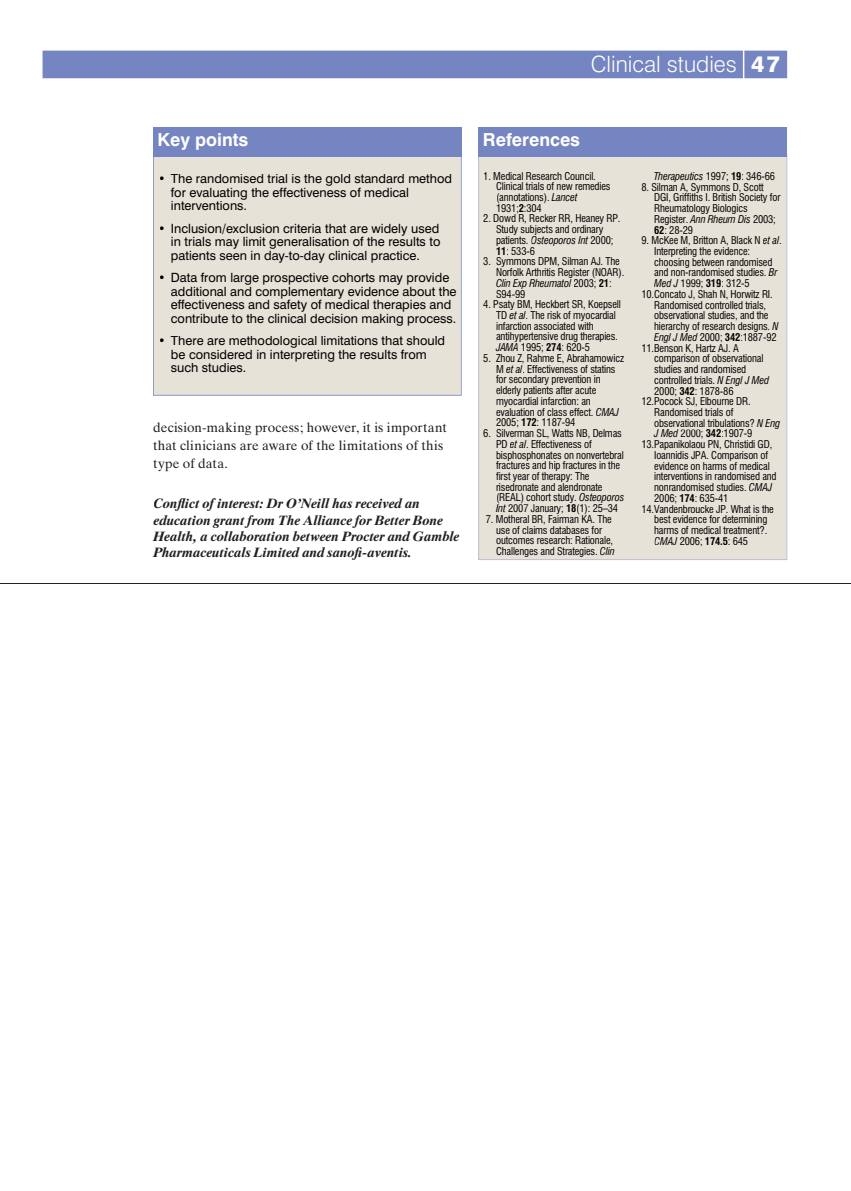
<style>
.page{position:relative;width:851px;height:1191px;background:#fff}
.page>*{position:absolute;margin:0;border:0;box-sizing:border-box;transform-origin:0 0}
.t1{font:300 22.5px "Swiss 721 BT";color:#fff}
.t2{font:700 18px "Swiss 721 BT";color:#fff}
.t3{font:italic 700 13.5px/16.2px "Times Ten";letter-spacing:-.015em;color:#231f20}
.t4{font:13.5px/18px "Times Ten";letter-spacing:.015em;color:#231f20}
.t5{font:12.75px/13.5px "Swiss 721 BT";color:#000}
.t6{font:condensed 10.5px/10.6px "Swiss 721 BT";letter-spacing:-.015em;color:#000}
.t7{font:italic condensed 10.5px "Swiss 721 BT";letter-spacing:-.015em;color:#000}
.s1{font-weight:800}
.s2{font-style:italic}
.s3{font-weight:700}
.s4{font-style:normal}
.s5{font-weight:700;font-style:normal}
</style>
<div class="page">
<div style="left:153px;top:157px;width:308px;height:238px;background:#e7e2d8"></div>
<div style="left:153px;top:128px;width:308px;height:29px;background:#7585c1"></div>
<hr style="left:0;top:582px;width:850px;height:1px;background:#231f20">
<div style="left:478px;top:157px;width:309px;height:403px;background:#e7e2d8"></div>
<div style="left:478px;top:128px;width:309px;height:29px;background:#7585c1"></div>
<div style="left:43px;top:51px;width:744px;height:27px;background:#7585c1"></div>
<h1 class="t1" style="left:590px;top:50px;width:191px">Clinical studies <span class="s1">47</span></h1>
<h2 class="t2" style="left:157px;top:129px;width:92px">Key points</h2>
<p class="t5" style="left:171px;top:172px;width:282px;text-indent:-13px">• The randomised trial is the gold standard method for evaluating the effectiveness of medical interventions.</p>
<p class="t5" style="left:171px;top:221px;width:271px;text-align:justify;text-indent:-13px">• Inclusion/exclusion criteria that are widely used in trials may limit generalisation of the results to patients seen in day-to-day clinical practice.</p>
<p class="t5" style="left:171px;top:271px;width:287px;text-indent:-13px">• Data from large prospective cohorts may provide additional and complementary evidence about the effectiveness and safety of medical therapies and contribute to the clinical decision making process.</p>
<p class="t5" style="left:171px;top:334px;width:276px;text-indent:-13px">• There are methodological limitations that should be considered in interpreting the results from such studies.</p>
<p class="t4" style="left:153px;top:418px;width:295px">decision-making process; however, it is important that clinicians are aware of the limitations of this type of data.</p>
<p class="t3" style="left:153px;top:495px;width:307px">Conflict of interest: Dr O’Neill has received an education grant from The Alliance for Better Bone Health, a collaboration between Procter and Gamble Pharmaceuticals Limited and sanofi-aventis.</p>
<h2 class="t2" style="left:483px;top:129px;width:99px">References</h2>
<p class="t6" style="left:496px;top:170px;width:116px;text-indent:-13px">1. Medical Research Council.<br>Clinical trials of new remedies (annotations). <span class="s2">Lancet<br></span>1931;<span class="s3">2</span>:304</p>
<p class="t6" style="left:496px;top:213px;width:126px;text-indent:-13px">2. Dowd R, Recker RR, Heaney RP.<br>Study subjects and ordinary patients. <span class="s2">Osteoporos Int</span> 2000;<br><span class="s3">11</span>: 533-6</p>
<p class="t6" style="left:496px;top:256px;width:130px;text-indent:-13px">3. Symmons DPM, Silman AJ. The<br>Norfolk Arthritis Register (NOAR).<br><span class="s2">Clin Exp Rheumatol</span> 2003; <span class="s3">21</span>:<br>S94-99</p>
<p class="t6" style="left:496px;top:299px;width:126px;text-indent:-13px">4. Psaty BM, Heckbert SR, Koepsell<br>TD <span class="s2">et al</span>. The risk of myocardial infarction associated with antihypertensive drug therapies.<br><span class="s2">JAMA</span> 1995; <span class="s3">274</span>: 620-5</p>
<p class="t6" style="left:496px;top:353px;width:129px;text-indent:-13px">5. Zhou Z, Rahme E, Abrahamowicz<br>M <span class="s2">et al</span>. Effectiveness of statins for secondary prevention in elderly patients after acute myocardial infarction: an evaluation of class effect. <span class="s2">CMAJ<br></span>2005; <span class="s3">172</span>: 1187-94</p>
<p class="t6" style="left:496px;top:428px;width:130px;text-indent:-13px">6. Silverman SL, Watts NB, Delmas<br>PD <span class="s2">et al</span>. Effectiveness of bisphosphonates on nonvertebral fractures and hip fractures in the first year of therapy: The risedronate and alendronate (REAL) cohort study. <span class="s2">Osteoporos<br>Int</span> 2007 January; <span class="s3">18</span>(1): 25–34</p>
<p class="t6" style="left:496px;top:513px;width:120px;text-indent:-10px">7. Motheral BR, Fairman KA. The use of claims databases for outcomes research: Rationale,<br>Challenges and Strategies. <span class="s2">Clin</span></p>
<p class="t7" style="left:654px;top:170px;width:122px">Therapeutics <span class="s4">1997;</span> <span class="s5">19</span><span class="s4">: 346-66</span></p>
<p class="t6" style="left:654px;top:181px;width:128px;text-indent:-13px">8. Silman A, Symmons D, Scott<br>DGI, Griffiths I. British Society for<br>Rheumatology Biologics<br>Register. <span class="s2">Ann Rheum Dis</span> 2003;<br><span class="s3">62</span>: 28-29</p>
<p class="t6" style="left:641px;top:235px;width:142px">9. McKee M, Britton A, Black N <span class="s2">et al</span>.</p>
<p class="t6" style="left:654px;top:246px;width:98px">Interpreting the evidence:</p>
<p class="t6" style="left:654px;top:257px;width:120px">choosing between randomised</p>
<p class="t6" style="left:654px;top:267px;width:125px">and non-randomised studies. <span class="s2">Br</span></p>
<p class="t6" style="left:654px;top:278px;width:97px"><span class="s2">Med J</span> 1999; <span class="s3">319</span>: 312-5</p>
<p class="t6" style="left:641px;top:289px;width:133px">10.Concato J, Shah N, Horwitz RI.</p>
<p class="t6" style="left:654px;top:299px;width:113px">Randomised controlled trials,</p>
<p class="t6" style="left:654px;top:310px;width:116px">observational studies, and the</p>
<p class="t6" style="left:654px;top:321px;width:126px">hierarchy of research designs. <span class="s2">N</span></p>
<p class="t6" style="left:654px;top:332px;width:124px"><span class="s2">Engl J Med</span> 2000; <span class="s3">342</span>:1887-92</p>
<p class="t6" style="left:641px;top:342px;width:99px">11.Benson K, Hartz AJ. A</p>
<p class="t6" style="left:654px;top:353px;width:111px">comparison of observational</p>
<p class="t6" style="left:654px;top:364px;width:94px">studies and randomised</p>
<p class="t6" style="left:654px;top:375px;width:116px">controlled trials. <span class="s2">N Engl J Med</span></p>
<p class="t6" style="left:654px;top:385px;width:81px">2000; <span class="s3">342</span>: 1878-86</p>
<p class="t6" style="left:641px;top:396px;width:111px">12.Pocock SJ, Elbourne DR.</p>
<p class="t6" style="left:654px;top:407px;width:81px">Randomised trials of</p>
<p class="t6" style="left:654px;top:417px;width:128px">observational tribulations? <span class="s2">N Eng</span></p>
<p class="t6" style="left:654px;top:428px;width:100px"><span class="s2">J Med</span> 2000; <span class="s3">342</span>:1907-9</p>
<p class="t6" style="left:641px;top:439px;width:132px">13.Papanikolaou PN, Christidi GD,</p>
<p class="t6" style="left:654px;top:450px;width:115px">Ioannidis JPA. Comparison of</p>
<p class="t6" style="left:654px;top:460px;width:117px">evidence on harms of medical</p>
<p class="t6" style="left:654px;top:471px;width:124px">interventions in randomised and</p>
<p class="t6" style="left:654px;top:482px;width:119px">nonrandomised studies. <span class="s2">CMAJ</span></p>
<p class="t6" style="left:654px;top:492px;width:76px">2006; <span class="s3">174</span>: 635-41</p>
<p class="t6" style="left:641px;top:503px;width:134px">14.Vandenbroucke JP. What is the</p>
<p class="t6" style="left:654px;top:514px;width:115px">best evidence for determining</p>
<p class="t6" style="left:654px;top:525px;width:115px">harms of medical treatment?.</p>
<p class="t6" style="left:654px;top:535px;width:95px"><span class="s2">CMAJ</span> 2006; <span class="s3">174.5</span>: 645</p>
</div>
